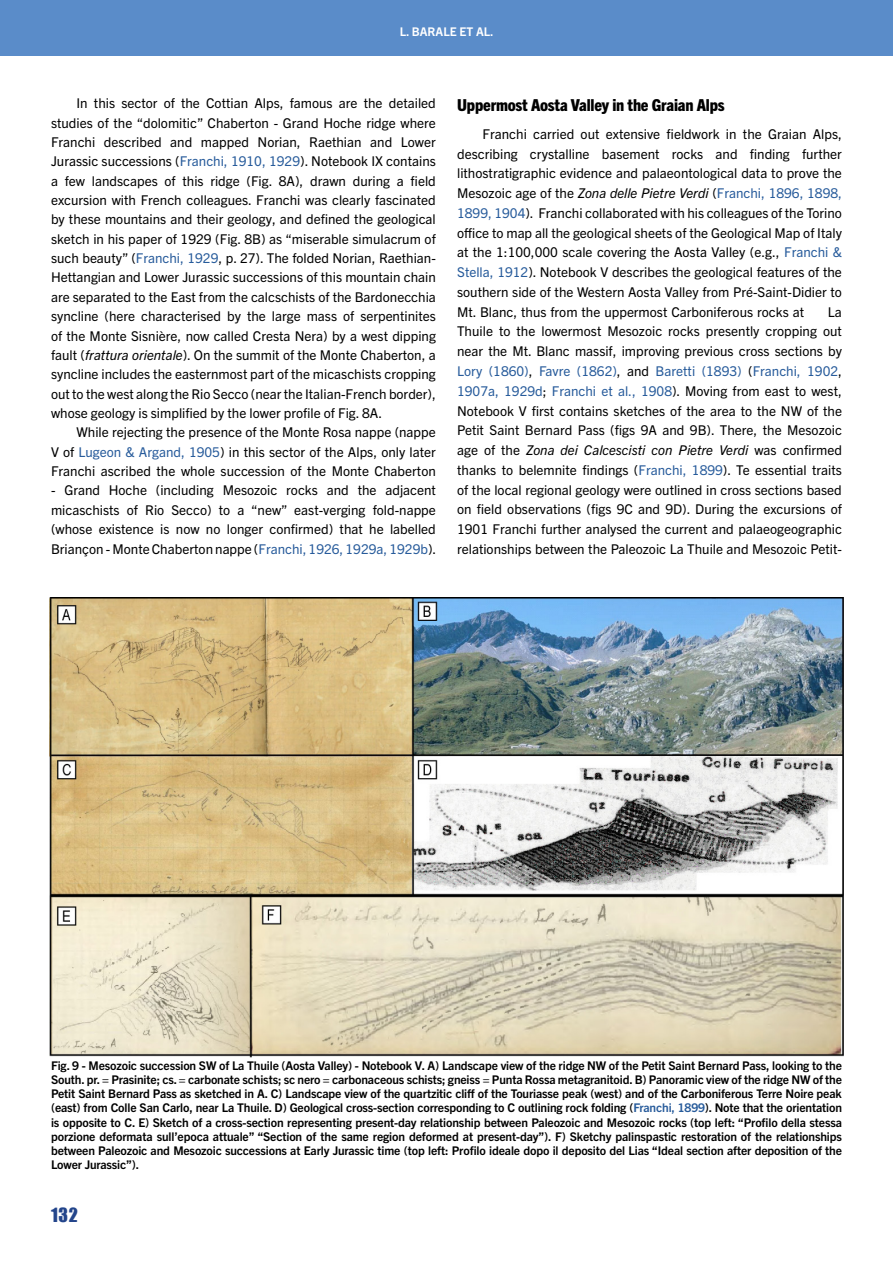
<style>
.page{position:relative;width:893px;height:1263px;background:#fff}
.page>*{position:absolute;margin:0;border:0;box-sizing:border-box;transform-origin:0 0}
.t1{font:18px "Impact";color:#23458b}
.t2{font:800 condensed 16.5px "Trade Gothic Next LT Pro";letter-spacing:-.01em;color:#000;scale:1.06 1}
.t3{font:13.5px/19.4px "Trade Gothic Next LT Pro";color:#000;text-align:justify}
.t4{font:700 12px/14.2px "Trade Gothic Next LT Pro";letter-spacing:-.01em;color:#000;text-align:justify}
.t5{font:700 12px "Trade Gothic Next LT Pro";color:#fff}
.s1{color:#275b9b}
.s2{font-style:italic}
</style>
<div class="page">
<div style="left:0;top:0;width:893px;height:55px;background:#5a8cc9"></div>
<img style="left:49px;top:597px;width:795px;height:461px">
<p class="t5" style="left:400px;top:23px;width:95px">L. BARALE ET AL.</p>
<p class="t3" style="left:51px;top:93px;width:386px;text-indent:26px">In this sector of the Cottian Alps, famous are the detailed studies of the “dolomitic” Chaberton - Grand Hoche ridge where Franchi described and mapped Norian, Raethian and Lower Jurassic successions (<span class="s1">Franchi, 1910, 1929</span>). Notebook IX contains a few landscapes of this ridge (Fig. 8A), drawn during a field excursion with French colleagues. Franchi was clearly fascinated by these mountains and their geology, and defined the geological sketch in his paper of 1929 (Fig. 8B) as “miserable simulacrum of such beauty” (<span class="s1">Franchi, 1929</span>, p. 27). The folded Norian, Raethian-Hettangian and Lower Jurassic successions of this mountain chain are separated to the East from the calcschists of the Bardonecchia syncline (here characterised by the large mass of serpentinites of the Monte Sisnière, now called Cresta Nera) by a west dipping fault (<span class="s2">frattura orientale</span>). On the summit of the Monte Chaberton, a syncline includes the easternmost part of the micaschists cropping out to the west along the Rio Secco (near the Italian-French border), whose geology is simplified by the lower profile of Fig. 8A.</p>
<p class="t3" style="left:51px;top:422px;width:386px;text-indent:26px">While rejecting the presence of the Monte Rosa nappe (nappe V of <span class="s1">Lugeon &amp; Argand, 1905</span>) in this sector of the Alps, only later Franchi ascribed the whole succession of the Monte Chaberton</p>
<p class="t3" style="left:51px;top:480px;width:387px">- Grand Hoche (including Mesozoic rocks and the adjacent micaschists of Rio Secco) to a “new” east-verging fold-nappe (whose existence is now no longer confirmed) that he labelled Briançon - Monte Chaberton nappe (<span class="s1">Franchi, 1926, 1929a, 1929b</span>).</p>
<p class="t2" style="left:457px;top:93px;width:254px">Uppermost Aosta Valley in the Graian Alps</p>
<p class="t3" style="left:457px;top:123px;width:386px;line-height:19.8px;text-indent:26px">Franchi carried out extensive fieldwork in the Graian Alps, describing crystalline basement rocks and finding further lithostratigraphic evidence and palaeontological data to prove the Mesozoic age of the <span class="s2">Zona delle Pietre Verdi</span> (<span class="s1">Franchi, 1896, 1898, 1899, 1904</span>). Franchi collaborated with his colleagues of the Torino office to map all the geological sheets of the Geological Map of Italy at the 1:100,000 scale covering the Aosta Valley (e.g., <span class="s1">Franchi &amp; Stella, 1912</span>). Notebook V describes the geological features of the southern side of the Western Aosta Valley from Pré-Saint-Didier to Mt. Blanc, thus from the uppermost Carboniferous rocks at</p>
<p class="t3" style="left:457px;top:301px;width:386px;line-height:19.8px;text-indent:371px">La Thuile to the lowermost Mesozoic rocks presently cropping out near the Mt. Blanc massif, improving previous cross sections by <span class="s1">Lory (1860)</span>, <span class="s1">Favre (1862)</span>, and <span class="s1">Baretti (1893)</span> (<span class="s1">Franchi, 1902</span>, <span class="s1">1907a, 1929d</span>; <span class="s1">Franchi et al., 1908</span>). Moving from east to west, Notebook V first contains sketches of the area to the NW of the Petit Saint Bernard Pass (figs 9A and 9B). There, the Mesozoic age of the <span class="s2">Zona dei Calcescisti con Pietre Verdi</span> was confirmed thanks to belemnite findings (<span class="s1">Franchi, 1899</span>). Te essential traits of the local regional geology were outlined in cross sections based on field observations (figs 9C and 9D). During the excursions of 1901 Franchi further analysed the current and palaeogeographic relationships between the Paleozoic La Thuile and Mesozoic Petit-</p>
<p class="t4" style="left:51px;top:1057px;width:792px">Fig. 9 - Mesozoic succession SW of La Thuile (Aosta Valley) - Notebook V. A) Landscape view of the ridge NW of the Petit Saint Bernard Pass, looking to the South. pr. = Prasinite; cs. = carbonate schists; sc nero = carbonaceous schists; gneiss = Punta Rossa metagranitoid. B) Panoramic view of the ridge NW of the Petit Saint Bernard Pass as sketched in A. C) Landscape view of the quartzitic cliff of the Touriasse peak (west) and of the Carboniferous Terre Noire peak (east) from Colle San Carlo, near La Thuile. D) Geological cross-section corresponding to C outlining rock folding (<span class="s1">Franchi, 1899</span>). Note that the orientation is opposite to C. E) Sketch of a cross-section representing present-day relationship between Paleozoic and Mesozoic rocks (top left: “Profilo della stessa porzione deformata sull’epoca attuale” “Section of the same region deformed at present-day”). F) Sketchy palinspastic restoration of the relationships between Paleozoic and Mesozoic successions at Early Jurassic time (top left: Profilo ideale dopo il deposito del Lias “Ideal section after deposition of the Lower Jurassic”).</p>
<h1 class="t1" style="left:51px;top:1201px;width:28px">132</h1>
</div>
